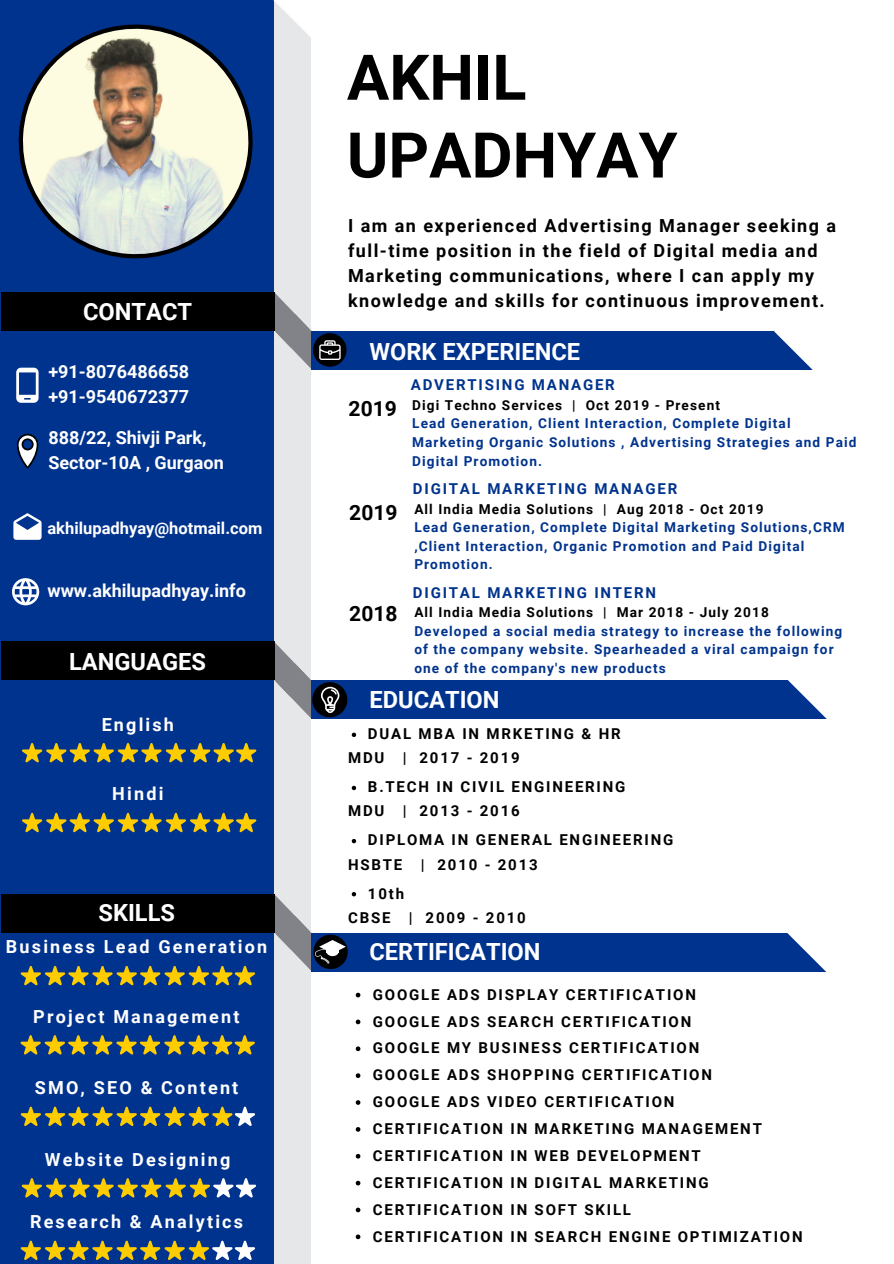
<style>
.page{position:relative;width:894px;height:1264px;background:#fff}
.page>*{position:absolute;margin:0;border:0;box-sizing:border-box;transform-origin:0 0}
.t1{font:700 63px/77.7px "Roboto";color:#000}
.t2{font:700 23.7px "Roboto";color:#fff}
.t3{font:700 21px "Roboto";color:#000}
.t4{font:700 18px/25.2px "Roboto";letter-spacing:.08em;color:#000}
.t5{font:700 18px "Roboto";letter-spacing:.12em;color:#fff}
.t6{font:700 18px/24.8px "Roboto";color:#fff}
.t7{font:700 16.5px "Roboto";color:#fff}
.t8{font:700 15px/26.8px "Roboto";letter-spacing:.12em;color:#000}
.t9{font:700 15px "Roboto";letter-spacing:.12em;color:#00338d}
.t10{font:700 13.65px/18.6px "Roboto";letter-spacing:.08em;color:#00338d}
.t11{font:700 13.65px "Roboto";letter-spacing:.08em;color:#000}
.s1{font-size:21px;color:#000}
.s2{color:#000}
</style>
<div class="page">
<div style="left:0;top:0;width:274px;height:1263px;background:#00338d"></div>
<div style="left:274px;top:0;width:37px;height:1263px;background:#e6e7e9"></div>
<div style="left:1px;top:893px;width:273px;height:39px;background:#000"></div>
<div style="left:1px;top:641px;width:273px;height:39px;background:#000"></div>
<svg style="left:273px;top:0;width:38px;height:37px"></svg>
<div style="left:1px;top:292px;width:273px;height:39px;background:#000"></div>
<div style="left:311px;top:331px;width:516px;height:38px;background:#00338d"></div>
<div style="left:311px;top:680px;width:516px;height:39px;background:#00338d"></div>
<div style="left:311px;top:932px;width:516px;height:39px;background:#00338d"></div>
<svg style="left:788px;top:680px;width:39px;height:39px"></svg>
<svg style="left:773px;top:331px;width:54px;height:39px"></svg>
<svg style="left:773px;top:932px;width:54px;height:40px"></svg>
<svg style="left:18px;top:24px;width:235px;height:235px"></svg>
<svg style="left:21px;top:1106px;width:234px;height:20px"></svg>
<svg style="left:22px;top:1178px;width:234px;height:19px"></svg>
<svg style="left:21px;top:1240px;width:234px;height:19px"></svg>
<svg style="left:20px;top:1035px;width:235px;height:19px"></svg>
<svg style="left:22px;top:743px;width:234px;height:19px"></svg>
<svg style="left:22px;top:812px;width:234px;height:20px"></svg>
<svg style="left:274px;top:292px;width:72px;height:77px"></svg>
<svg style="left:274px;top:641px;width:73px;height:77px"></svg>
<svg style="left:355px;top:992px;width:5px;height:5px"></svg>
<svg style="left:355px;top:1019px;width:5px;height:5px"></svg>
<svg style="left:355px;top:1046px;width:5px;height:5px"></svg>
<svg style="left:355px;top:1073px;width:5px;height:4px"></svg>
<svg style="left:355px;top:1100px;width:5px;height:4px"></svg>
<svg style="left:355px;top:1127px;width:5px;height:4px"></svg>
<svg style="left:355px;top:1154px;width:5px;height:4px"></svg>
<svg style="left:355px;top:1180px;width:5px;height:5px"></svg>
<svg style="left:355px;top:1207px;width:5px;height:5px"></svg>
<svg style="left:355px;top:1234px;width:5px;height:5px"></svg>
<svg style="left:16px;top:367px;width:23px;height:36px"></svg>
<svg style="left:17px;top:434px;width:21px;height:34px"></svg>
<svg style="left:13px;top:513px;width:29px;height:27px"></svg>
<svg style="left:12px;top:578px;width:27px;height:27px"></svg>
<svg style="left:351px;top:732px;width:5px;height:5px"></svg>
<svg style="left:351px;top:785px;width:5px;height:5px"></svg>
<svg style="left:351px;top:838px;width:5px;height:5px"></svg>
<svg style="left:21px;top:892px;width:335px;height:93px"></svg>
<h2 class="t2" style="left:83px;top:298px;width:111px">CONTACT</h2>
<p class="t6" style="left:48px;top:360px;width:142px">+91-8076486658 +91-9540672377</p>
<p class="t6" style="left:48px;top:425px;width:177px">888/22, Shivji Park,<br>Sector-10A , Gurgaon</p>
<p class="t7" style="left:47px;top:518px;width:216px">akhilupadhyay@hotmail.com</p>
<p class="t6" style="left:47px;top:579px;width:200px">www.akhilupadhyay.info</p>
<h2 class="t2" style="left:69px;top:647px;width:138px">LANGUAGES</h2>
<p class="t5" style="left:102px;top:713px;width:74px">English</p>
<p class="t5" style="left:112px;top:783px;width:53px">Hindi</p>
<h2 class="t2" style="left:98px;top:898px;width:78px">SKILLS</h2>
<p class="t5" style="left:6px;top:936px;width:263px">Business Lead Generation</p>
<p class="t5" style="left:33px;top:1005px;width:208px">Project Management</p>
<p class="t5" style="left:35px;top:1077px;width:205px">SMO, SEO &amp; Content</p>
<p class="t5" style="left:45px;top:1148px;width:187px">Website Designing</p>
<p class="t5" style="left:30px;top:1211px;width:214px">Research &amp; Analytics</p>
<h1 class="t1" style="left:347px;top:39px;width:332px">AKHIL<br>UPADHYAY</h1>
<p class="t4" style="left:348px;top:213px;width:489px">I am an experienced Advertising Manager seeking a full-time position in the field of Digital media and Marketing communications, where I can apply my knowledge and skills for continuous improvement.</p>
<h2 class="t2" style="left:369px;top:338px;width:212px">WORK EXPERIENCE</h2>
<h3 class="t3" style="left:348px;top:397px;width:50px">2019</h3>
<p class="t9" style="left:410px;top:376px;width:205px">ADVERTISING MANAGER</p>
<p class="t11" style="left:412px;top:397px;width:309px">Digi Techno Services | Oct 2019 - Present</p>
<p class="t10" style="left:412px;top:414px;width:445px">Lead Generation, Client Interaction, Complete Digital<br>Marketing Organic Solutions , Advertising Strategies and Paid<br>Digital Promotion.</p>
<p class="t9" style="left:413px;top:480px;width:266px">DIGITAL MARKETING MANAGER</p>
<p class="t10" style="left:414px;top:499px;width:432px;text-indent:-65px"><span class="s1">2019</span> <span class="s2">All India Media Solutions | Aug 2018 - Oct 2019<br></span>Lead Generation, Complete Digital Marketing Solutions,CRM ,Client Interaction, Organic Promotion and Paid Digital Promotion.</p>
<h3 class="t3" style="left:349px;top:601px;width:50px">2018</h3>
<p class="t9" style="left:413px;top:583px;width:245px">DIGITAL MARKETING INTERN</p>
<p class="t11" style="left:414px;top:604px;width:356px">All India Media Solutions | Mar 2018 - July 2018</p>
<p class="t10" style="left:414px;top:622px;width:429px">Developed a social media strategy to increase the following of the company website. Spearheaded a viral campaign for one of the company's new products</p>
<h2 class="t2" style="left:369px;top:685px;width:132px">EDUCATION</h2>
<p class="t8" style="left:368px;top:720px;width:254px">DUAL MBA IN MRKETING &amp; HR</p>
<p class="t8" style="left:348px;top:744px;width:173px">MDU | 2017 - 2019</p>
<p class="t8" style="left:368px;top:773px;width:259px">B.TECH IN CIVIL ENGINEERING</p>
<p class="t8" style="left:348px;top:797px;width:173px">MDU | 2013 - 2016</p>
<p class="t8" style="left:368px;top:827px;width:307px">DIPLOMA IN GENERAL ENGINEERING</p>
<p class="t8" style="left:348px;top:851px;width:191px">HSBTE | 2010 - 2013</p>
<p class="t8" style="left:368px;top:880px;width:38px">10th</p>
<p class="t8" style="left:348px;top:904px;width:179px">CBSE | 2009 - 2010</p>
<h2 class="t2" style="left:369px;top:937px;width:172px">CERTIFICATION</h2>
<p class="t8" style="left:373px;top:981px;width:431px">GOOGLE ADS DISPLAY CERTIFICATION<br>GOOGLE ADS SEARCH CERTIFICATION<br>GOOGLE MY BUSINESS CERTIFICATION<br>GOOGLE ADS SHOPPING CERTIFICATION<br>GOOGLE ADS VIDEO CERTIFICATION CERTIFICATION IN MARKETING MANAGEMENT CERTIFICATION IN WEB DEVELOPMENT CERTIFICATION IN DIGITAL MARKETING CERTIFICATION IN SOFT SKILL<br>CERTIFICATION IN SEARCH ENGINE OPTIMIZATION</p>
</div>
